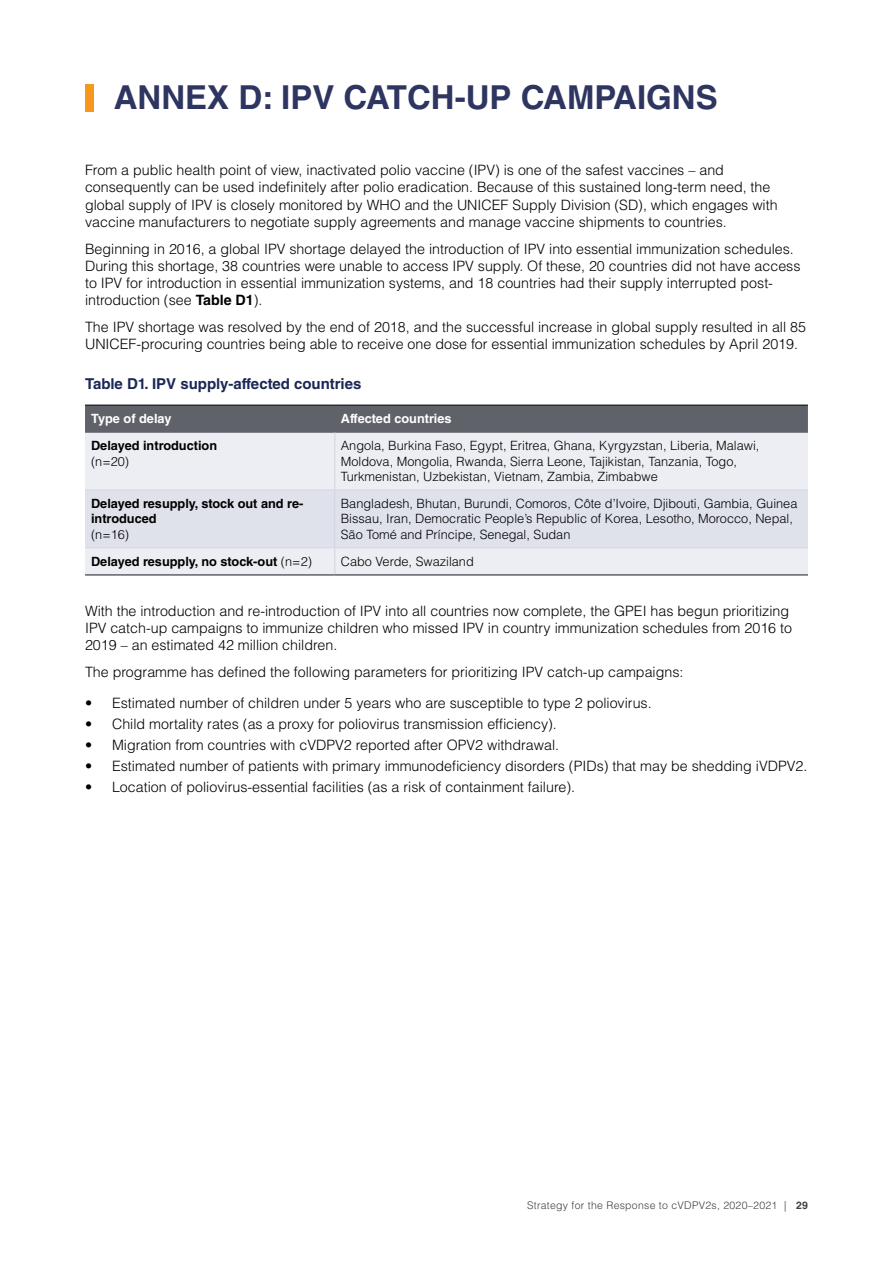
<style>
.page{position:relative;width:893px;height:1263px;background:#fff}
.page>*{position:absolute;margin:0;border:0;box-sizing:border-box;transform-origin:0 0}
.t1{font:700 33px "Helvetica LT Std";color:#2e3560}
.t2{font:700 15px "Helvetica LT Std";color:#1b2755}
.t3{font:300 14.25px/17.1px "Helvetica LT Std";color:#000}
.t4{font:300 12.75px/15.3px "Helvetica LT Std";color:#000}
.t5{font:700 12.75px/15.3px "Helvetica LT Std";color:#000}
.t6{font:700 12.75px "Helvetica LT Std";color:#fff}
.t7{font:300 10.5px "Helvetica LT Std";letter-spacing:.025em;color:#414042}
.s1{font-weight:700}
.s2{font-weight:300}
</style>
<div class="page">
<div style="left:85px;top:84px;width:9px;height:27px;background:#f8971d"></div>
<div style="left:85px;top:406px;width:723px;height:26px;background:#60626a"></div>
<div style="left:85px;top:433px;width:723px;height:57px;background:#edeef3"></div>
<hr style="left:85px;top:432px;width:250px;height:1px;background:#60626a">
<hr style="left:335px;top:432px;width:473px;height:1px;background:#60626a">
<hr style="left:85px;top:405px;width:250px;height:1px;background:#000">
<hr style="left:335px;top:405px;width:473px;height:1px;background:#000">
<hr style="left:334px;top:432px;width:1px;height:58px;background:#d1d4e1">
<svg style="left:85px;top:490px;width:723px;height:84px;background:#e3e5ed"></svg>
<hr style="left:85px;top:574px;width:250px;height:2px;background:#60626a">
<hr style="left:335px;top:574px;width:473px;height:2px;background:#60626a">
<h1 class="t1" style="left:114px;top:77px;width:605px">ANNEX D: IPV CATCH-UP CAMPAIGNS</h1>
<p class="t3" style="left:85px;top:162px;width:694px">From a public health point of view, inactivated polio vaccine (IPV) is one of the safest vaccines – and consequently can be used indefinitely after polio eradication. Because of this sustained long-term need, the global supply of IPV is closely monitored by WHO and the UNICEF Supply Division (SD), which engages with vaccine manufacturers to negotiate supply agreements and manage vaccine shipments to countries.</p>
<p class="t3" style="left:85px;top:240px;width:717px">Beginning in 2016, a global IPV shortage delayed the introduction of IPV into essential immunization schedules.<br>During this shortage, 38 countries were unable to access IPV supply. Of these, 20 countries did not have access to IPV for introduction in essential immunization systems, and 18 countries had their supply interrupted post&shy;introduction (see <span class="s1">Table D1</span>).</p>
<p class="t3" style="left:85px;top:318px;width:722px">The IPV shortage was resolved by the end of 2018, and the successful increase in global supply resulted in all 85<br>UNICEF-procuring countries being able to receive one dose for essential immunization schedules by April 2019.</p>
<p class="t2" style="left:85px;top:374px;width:278px">Table D1. IPV supply-affected countries</p>
<p class="t6" style="left:91px;top:411px;width:82px">Type of delay</p>
<p class="t6" style="left:341px;top:411px;width:112px">Affected countries</p>
<p class="t5" style="left:91px;top:438px;width:128px">Delayed introduction</p>
<p class="t4" style="left:91px;top:453px;width:40px">(n=20)</p>
<p class="t4" style="left:341px;top:438px;width:420px">Angola, Burkina Faso, Egypt, Eritrea, Ghana, Kyrgyzstan, Liberia, Malawi,<br>Moldova, Mongolia, Rwanda, Sierra Leone, Tajikistan, Tanzania, Togo,<br>Turkmenistan, Uzbekistan, Vietnam, Zambia, Zimbabwe</p>
<p class="t5" style="left:91px;top:496px;width:214px">Delayed resupply, stock out and re&shy;introduced</p>
<p class="t4" style="left:91px;top:526px;width:40px">(n=16)</p>
<p class="t4" style="left:341px;top:496px;width:458px">Bangladesh, Bhutan, Burundi, Comoros, Côte d’Ivoire, Djibouti, Gambia, Guinea<br>Bissau, Iran, Democratic People’s Republic of Korea, Lesotho, Morocco, Nepal,<br>São Tomé and Príncipe, Senegal, Sudan</p>
<p class="t5" style="left:91px;top:554px;width:222px">Delayed resupply, no stock-out <span class="s2">(n=2)</span></p>
<p class="t4" style="left:341px;top:554px;width:134px">Cabo Verde, Swaziland</p>
<p class="t3" style="left:85px;top:602px;width:708px">With the introduction and re-introduction of IPV into all countries now complete, the GPEI has begun prioritizing<br>IPV catch-up campaigns to immunize children who missed IPV in country immunization schedules from 2016 to<br>2019 – an estimated 42 million children.</p>
<p class="t3" style="left:85px;top:663px;width:600px">The programme has defined the following parameters for prioritizing IPV catch-up campaigns:</p>
<p class="t3" style="left:85px;top:694px;width:568px">• Estimated number of children under 5 years who are susceptible to type 2 poliovirus.</p>
<p class="t3" style="left:85px;top:715px;width:473px">• Child mortality rates (as a proxy for poliovirus transmission efficiency).</p>
<p class="t3" style="left:85px;top:736px;width:476px">• Migration from countries with cVDPV2 reported after OPV2 withdrawal.</p>
<p class="t3" style="left:85px;top:757px;width:724px">• Estimated number of patients with primary immunodeficiency disorders (PIDs) that may be shedding iVDPV2.</p>
<p class="t3" style="left:85px;top:778px;width:492px">• Location of poliovirus-essential facilities (as a risk of containment failure).</p>
<p class="t7" style="left:527px;top:1199px;width:282px">Strategy for the Response to cVDPV2s, 2020–2021 | <span class="s1">29</span></p>
</div>
